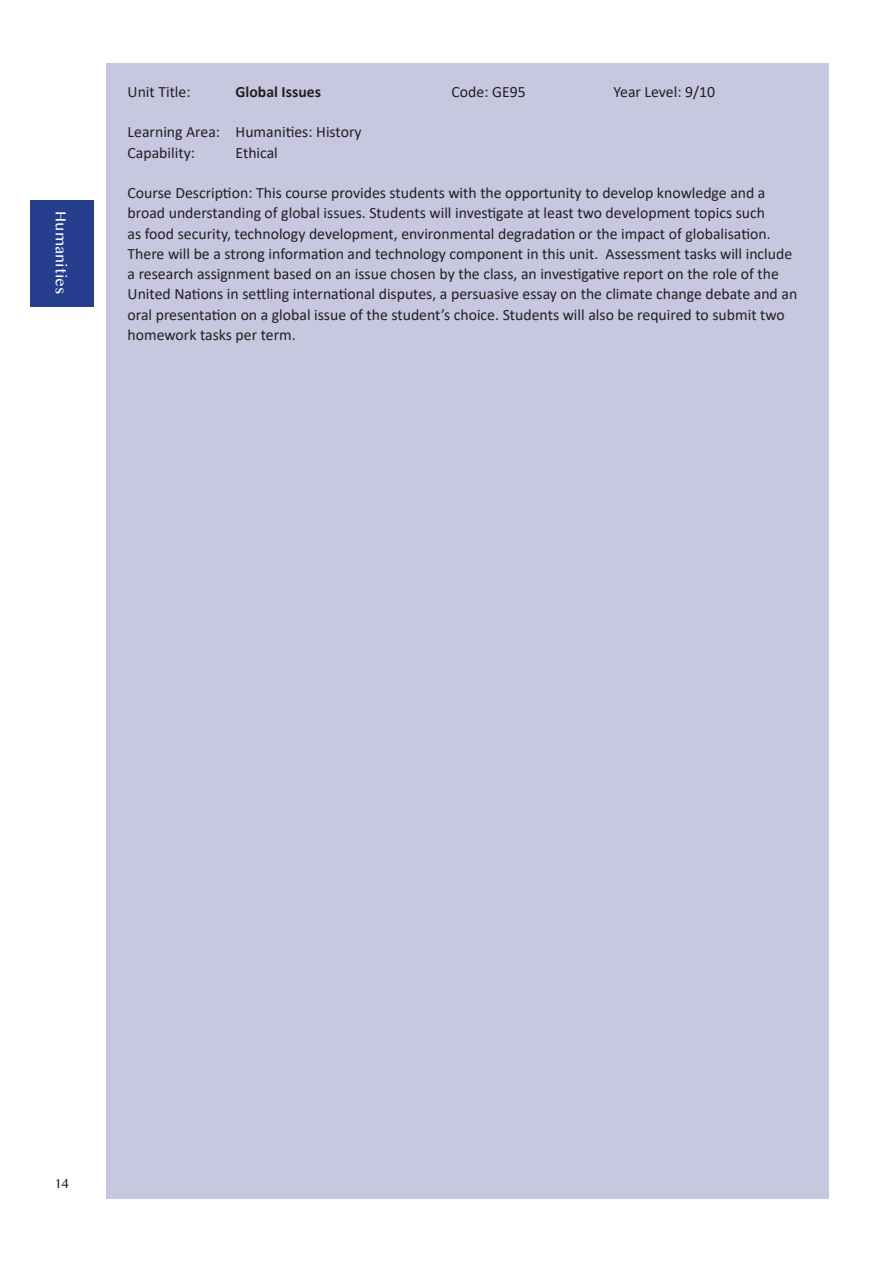
<style>
.page{position:relative;width:893px;height:1263px;background:#fff}
.page>*{position:absolute;margin:0;border:0;box-sizing:border-box;transform-origin:0 0}
.t1{font:15.75px/20.2px "Calibri";color:#231f20}
.t2{font:700 15.75px "Calibri";color:#231f20}
.t3{font:13.5px "Bangla MN";color:#fff}
.t4{font:12px "Bangla MN";color:#231f20}
</style>
<div class="page">
<div style="left:30px;top:200px;width:64px;height:106px;background:#253f8e"></div>
<div style="left:106px;top:64px;width:723px;height:1135px;background:#c7c7e0"></div>
<p class="t3" style="left:70px;top:211px;width:85px;rotate:90deg">Humanities</p>
<p class="t1" style="left:128px;top:81px;width:65px">Unit Title:</p>
<p class="t2" style="left:236px;top:80px;width:87px">Global Issues</p>
<p class="t1" style="left:452px;top:81px;width:76px">Code: GE95</p>
<p class="t1" style="left:614px;top:81px;width:103px">Year Level: 9/10</p>
<p class="t1" style="left:128px;top:122px;width:236px">Learning Area: Humanities: History</p>
<p class="t1" style="left:128px;top:142px;width:69px">Capability:</p>
<p class="t1" style="left:236px;top:142px;width:44px">Ethical</p>
<p class="t1" style="left:128px;top:182px;width:671px">Course Description: This course provides students with the opportunity to develop knowledge and a broad understanding of global issues. Students will investigate at least two development topics such<br>as food security, technology development, environmental degradation or the impact of globalisation.<br>There will be a strong information and technology component in this unit. Assessment tasks will include a research assignment based on an issue chosen by the class, an investigative report on the role of the United Nations in settling international disputes, a persuasive essay on the climate change debate and an oral presentation on a global issue of the student’s choice. Students will also be required to submit two homework tasks per term.</p>
<p class="t4" style="left:54px;top:1175px;width:16px">14</p>
</div>
